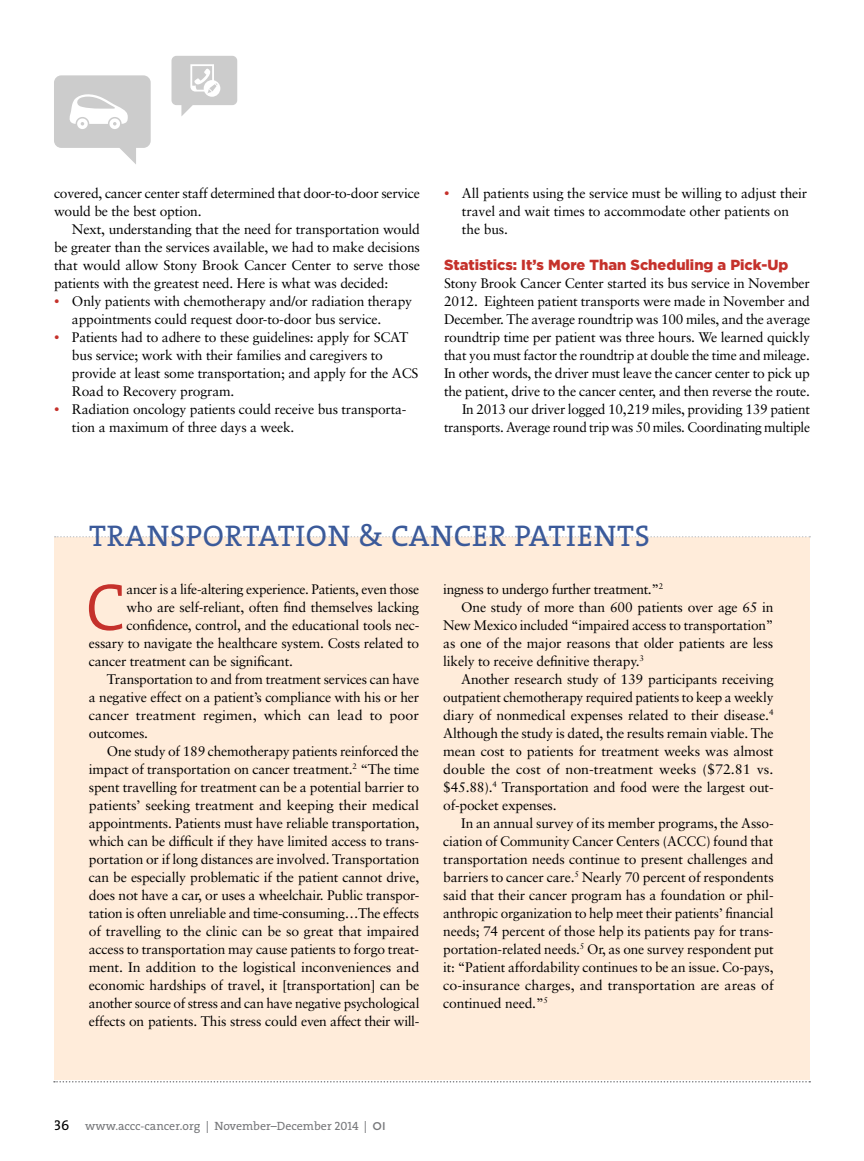
<style>
.page{position:relative;width:864px;height:1161px;background:#fff}
.page>*{position:absolute;margin:0;border:0;box-sizing:border-box;transform-origin:0 0}
.t1{font:300 67.2px "The Serif";color:#c5312b}
.t2{font:30px "The Serif";letter-spacing:.025em;color:#3b5a9a}
.t3{font:900 14.7px "Gotham HTF";color:#c5312b}
.t4{font:14.25px "The Serif Caps";color:#000}
.t5{font:13.8px/18px "Sabon";letter-spacing:-.015em;color:#000}
.t6{font:13.8px "Sabon";letter-spacing:.005em;color:#000}
.t7{font:12px "The Serif";color:#77787b}
.s1{font-size:10.8px;color:#c5312b}
.s2{font-family:"The Serif Caps"}
.s3{font-family:"Gotham HTF";font-weight:500;font-size:11.25px}
</style>
<div class="page">
<div style="left:54px;top:537px;width:756px;height:543px;background:#ffecda"></div>
<svg style="left:55px;top:536px;width:755px;height:1px"></svg>
<svg style="left:54px;top:1081px;width:756px;height:2px"></svg>
<svg style="left:54px;top:75px;width:97px;height:89px"></svg>
<svg style="left:172px;top:56px;width:65px;height:60px"></svg>
<p class="t5" style="left:54px;top:184px;width:367px">covered, cancer center staff determined that door-to-door service would be the best option.</p>
<p class="t5" style="left:54px;top:220px;width:368px;text-align:justify;text-indent:18px">Next, understanding that the need for transportation would be greater than the services available, we had to make decisions that would allow Stony Brook Cancer Center to serve those patients with the greatest need. Here is what was decided:</p>
<p class="t5" style="left:72px;top:292px;width:342px;text-indent:-18px"><span class="s1">•</span> Only patients with chemotherapy and/or radiation therapy appointments could request door-to-door bus service.</p>
<p class="t5" style="left:72px;top:328px;width:348px;text-indent:-18px"><span class="s1">•</span> Patients had to adhere to these guidelines: apply for SCAT bus service; work with their families and caregivers to provide at least some transportation; and apply for the ACS Road to Recovery program.</p>
<p class="t5" style="left:72px;top:400px;width:336px;text-indent:-18px"><span class="s1">•</span> Radiation oncology patients could receive bus transporta&shy;tion a maximum of three days a week.</p>
<p class="t5" style="left:462px;top:184px;width:347px;text-indent:-18px"><span class="s1">•</span> All patients using the service must be willing to adjust their travel and wait times to accommodate other patients on the bus.</p>
<p class="t3" style="left:444px;top:256px;width:346px">Statistics: It’s More Than Scheduling a Pick-Up</p>
<p class="t5" style="left:444px;top:274px;width:368px;text-align:right">Stony Brook Cancer Center started its bus service in November 2012. Eighteen patient transports were made in November and December. The average roundtrip was 100 miles, and the average roundtrip time per patient was three hours. We learned quickly that you must factor the roundtrip at double the time and mileage.<br>In other words, the driver must leave the cancer center to pick up the patient, drive to the cancer center, and then reverse the route.<br>In 2013 our driver logged 10,219 miles, providing 139 patient transports. Average round trip was 50 miles. Coordinating multiple</p>
<h2 class="t2" style="left:89px;top:511px;width:562px">TRANSPORTATION &amp; CANCER PATIENTS</h2>
<h1 class="t1" style="left:86px;top:552px;width:41px">C</h1>
<p class="t5" style="left:127px;top:580px;width:294px">ancer is a life-altering experience. Patients, even those</p>
<p class="t5" style="left:127px;top:598px;width:294px">who are self-reliant, often find themselves lacking</p>
<p class="t5" style="left:127px;top:616px;width:294px">confidence, control, and the educational tools nec-</p>
<p class="t5" style="left:89px;top:634px;width:332px">essary to navigate the healthcare system. Costs related to</p>
<p class="t5" style="left:89px;top:652px;width:206px">cancer treatment can be significant.</p>
<p class="t5" style="left:107px;top:670px;width:314px">Transportation to and from treatment services can have</p>
<p class="t5" style="left:89px;top:688px;width:332px">a negative effect on a patient’s compliance with his or her</p>
<p class="t6" style="left:89px;top:707px;width:332px">cancer treatment regimen, which can lead to poor</p>
<p class="t5" style="left:89px;top:724px;width:61px">outcomes.</p>
<p class="t5" style="left:107px;top:742px;width:314px">One study of 189 chemotherapy patients reinforced the</p>
<p class="t5" style="left:89px;top:760px;width:332px">impact of transportation on cancer treatment.<sup>2</sup> “The time</p>
<p class="t5" style="left:89px;top:778px;width:332px">spent travelling for treatment can be a potential barrier to</p>
<p class="t5" style="left:89px;top:796px;width:332px">patients’ seeking treatment and keeping their medical</p>
<p class="t5" style="left:89px;top:814px;width:332px">appointments. Patients must have reliable transportation,</p>
<p class="t5" style="left:89px;top:832px;width:332px">which can be difficult if they have limited access to trans-</p>
<p class="t5" style="left:89px;top:850px;width:332px">portation or if long distances are involved. Transportation</p>
<p class="t5" style="left:89px;top:868px;width:332px">can be especially problematic if the patient cannot drive,</p>
<p class="t5" style="left:89px;top:886px;width:332px">does not have a car, or uses a wheelchair. Public transpor-</p>
<p class="t5" style="left:89px;top:904px;width:332px">tation is often unreliable and time-consuming…The effects</p>
<p class="t5" style="left:89px;top:922px;width:332px">of travelling to the clinic can be so great that impaired</p>
<p class="t5" style="left:89px;top:940px;width:332px">access to transportation may cause patients to forgo treat-</p>
<p class="t5" style="left:89px;top:958px;width:332px">ment. In addition to the logistical inconveniences and</p>
<p class="t5" style="left:89px;top:976px;width:332px">economic hardships of travel, it [transportation] can be</p>
<p class="t5" style="left:89px;top:994px;width:332px">another source of stress and can have negative psychological</p>
<p class="t5" style="left:89px;top:1012px;width:332px">effects on patients. This stress could even affect their will-</p>
<p class="t5" style="left:443px;top:580px;width:221px">ingness to undergo further treatment.”<sup>2</sup></p>
<p class="t5" style="left:461px;top:598px;width:314px">One study of more than 600 patients over age 65 in</p>
<p class="t5" style="left:443px;top:616px;width:332px">New Mexico included “impaired access to transportation”</p>
<p class="t5" style="left:443px;top:634px;width:332px">as one of the major reasons that older patients are less</p>
<p class="t5" style="left:443px;top:652px;width:202px">likely to receive definitive therapy.<sup>3</sup></p>
<p class="t5" style="left:461px;top:670px;width:314px">Another research study of 139 participants receiving</p>
<p class="t5" style="left:443px;top:688px;width:332px">outpatient chemotherapy required patients to keep a weekly</p>
<p class="t5" style="left:443px;top:706px;width:332px">diary of nonmedical expenses related to their disease.<sup>4</sup></p>
<p class="t5" style="left:443px;top:724px;width:332px">Although the study is dated, the results remain viable. The</p>
<p class="t5" style="left:443px;top:742px;width:332px">mean cost to patients for treatment weeks was almost</p>
<p class="t5" style="left:443px;top:760px;width:332px">double the cost of non-treatment weeks ($72.81 vs.</p>
<p class="t5" style="left:443px;top:778px;width:332px">$45.88).<sup>4</sup> Transportation and food were the largest out-</p>
<p class="t5" style="left:443px;top:796px;width:115px">of-pocket expenses.</p>
<p class="t5" style="left:461px;top:814px;width:314px">In an annual survey of its member programs, the Asso-</p>
<p class="t5" style="left:443px;top:832px;width:332px">ciation of Community Cancer Centers (ACCC) found that</p>
<p class="t5" style="left:443px;top:850px;width:332px">transportation needs continue to present challenges and</p>
<p class="t5" style="left:443px;top:868px;width:332px">barriers to cancer care.<sup>5</sup> Nearly 70 percent of respondents</p>
<p class="t5" style="left:443px;top:886px;width:332px">said that their cancer program has a foundation or phil-</p>
<p class="t5" style="left:443px;top:904px;width:332px">anthropic organization to help meet their patients’ financial</p>
<p class="t5" style="left:443px;top:922px;width:332px">needs; 74 percent of those help its patients pay for trans-</p>
<p class="t5" style="left:443px;top:940px;width:332px">portation-related needs.<sup>5</sup> Or, as one survey respondent put</p>
<p class="t5" style="left:443px;top:958px;width:332px">it: “Patient affordability continues to be an issue. Co-pays,</p>
<p class="t5" style="left:443px;top:976px;width:332px">co-insurance charges, and transportation are areas of</p>
<p class="t5" style="left:443px;top:994px;width:106px">continued need.”<sup>5</sup></p>
<p class="t4" style="left:54px;top:1113px;width:17px">36</p>
<p class="t7" style="left:85px;top:1116px;width:302px">www.accc-cancer.org | November–December <span class="s2">2014</span> | <span class="s3">OI</span></p>
</div>
